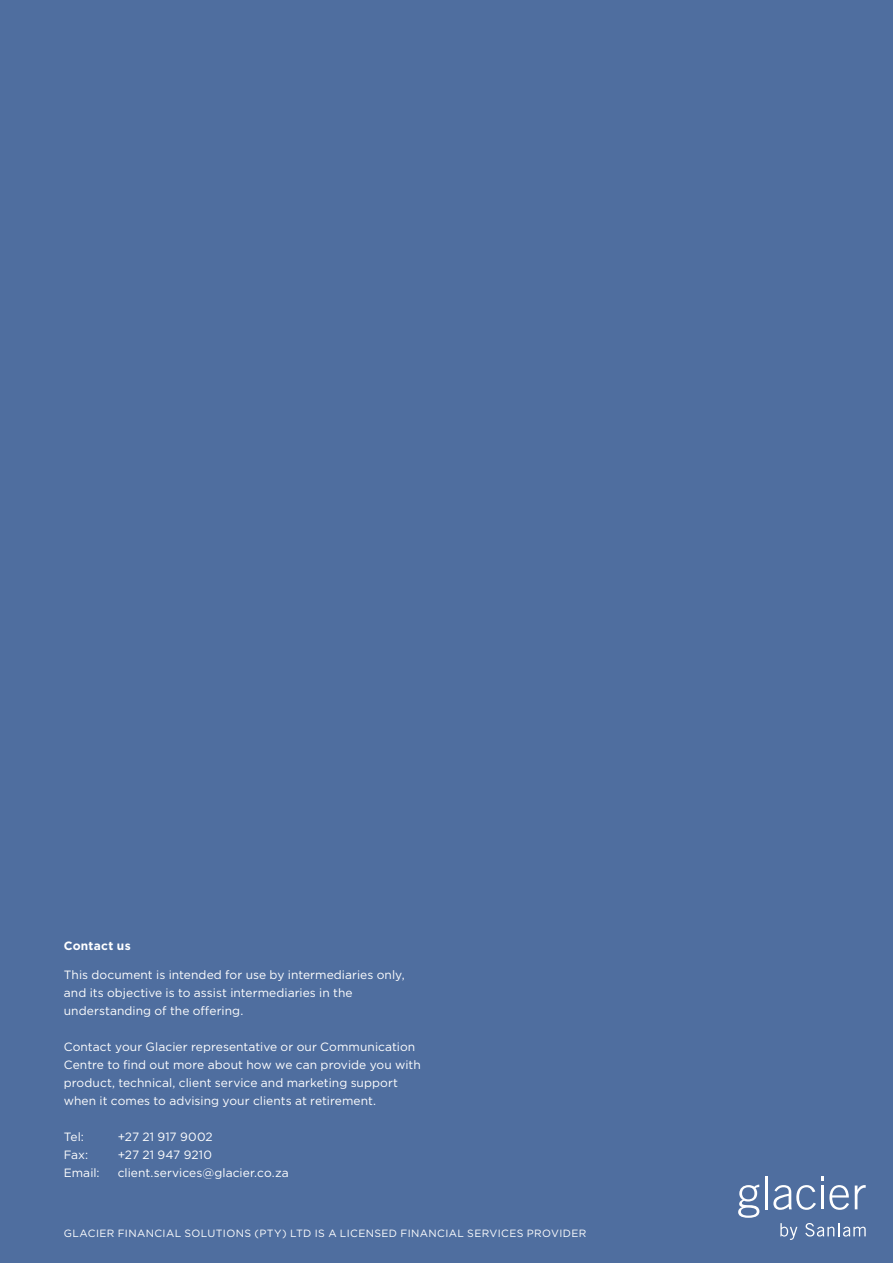
<style>
.page{position:relative;width:893px;height:1263px;background:#4f6e9f}
.page>*{position:absolute;margin:0;border:0;box-sizing:border-box;transform-origin:0 0}
.t1{font:12px/18px "Gotham";letter-spacing:.005em;color:#fff}
.t2{font:700 12px "Gotham";letter-spacing:.02em;color:#fff}
.t3{font:10.5px "Gotham";letter-spacing:.035em;color:#fff}
</style>
<div class="page">
<svg style="left:780px;top:1223px;width:17px;height:17px"></svg>
<svg style="left:805px;top:1223px;width:61px;height:13px"></svg>
<svg style="left:855px;top:1185px;width:11px;height:24px"></svg>
<svg style="left:738px;top:1184px;width:21px;height:34px"></svg>
<hr style="left:765px;top:1176px;width:3px;height:33px;background:#fff">
<svg style="left:773px;top:1176px;width:76px;height:34px"></svg>
<p class="t2" style="left:64px;top:938px;width:68px">Contact us</p>
<p class="t1" style="left:64px;top:965px;width:342px">This document is intended for use by intermediaries only, and its objective is to assist intermediaries in the understanding of the offering.</p>
<p class="t1" style="left:64px;top:1037px;width:358px">Contact your Glacier representative or our Communication Centre to find out more about how we can provide you with product, technical, client service and marketing support when it comes to advising your clients at retirement.</p>
<p class="t1" style="left:64px;top:1127px;width:22px">Tel:</p>
<p class="t1" style="left:118px;top:1127px;width:97px">+27 21 917 9002</p>
<p class="t1" style="left:64px;top:1145px;width:26px">Fax:</p>
<p class="t1" style="left:118px;top:1145px;width:96px">+27 21 947 9210</p>
<p class="t1" style="left:64px;top:1163px;width:37px">Email:</p>
<p class="t1" style="left:118px;top:1163px;width:172px">client.services@glacier.co.za</p>
<p class="t3" style="left:64px;top:1226px;width:524px">GLACIER FINANCIAL SOLUTIONS (PTY) LTD IS A LICENSED FINANCIAL SERVICES PROVIDER</p>
</div>
